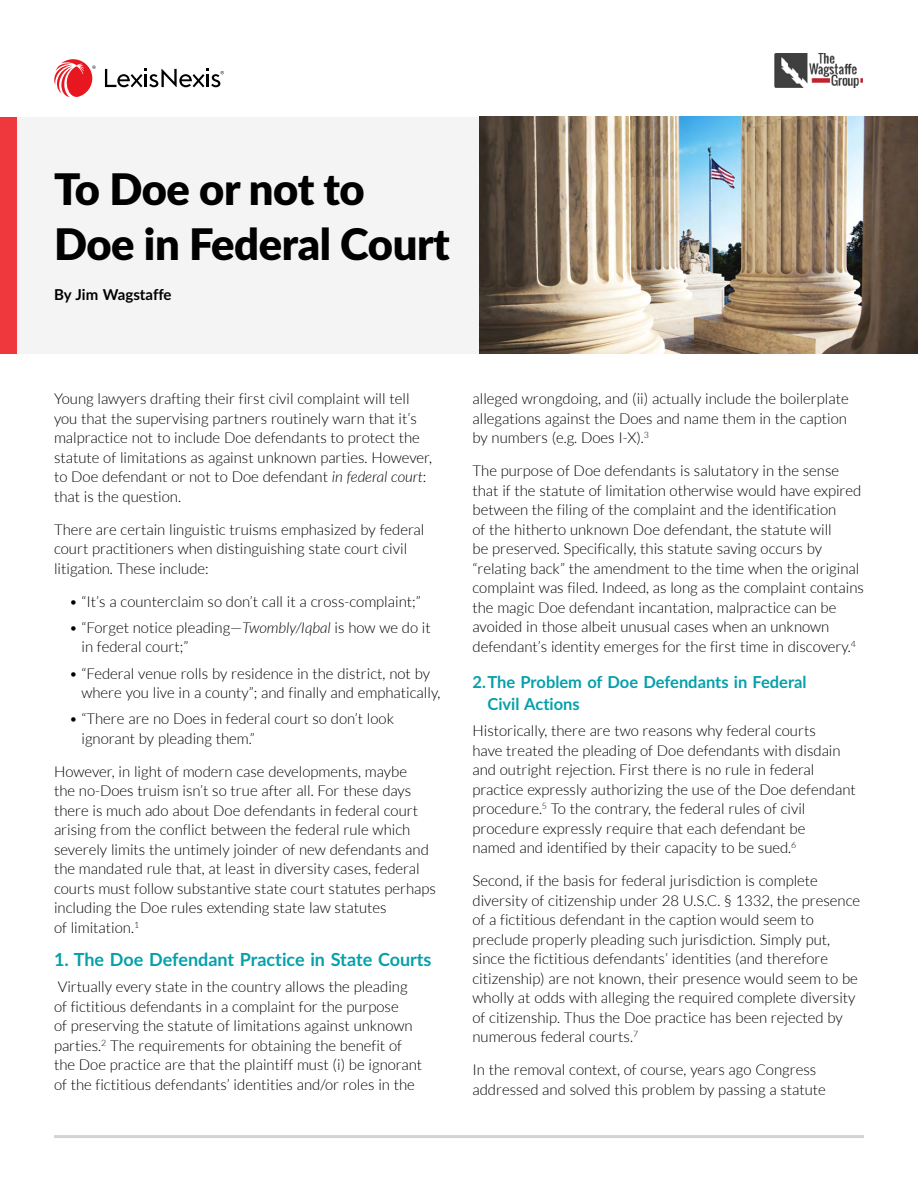
<style>
.page{position:relative;width:918px;height:1188px;background:#fff}
.page>*{position:absolute;margin:0;border:0;box-sizing:border-box;transform-origin:0 0}
.t1{font:900 43.5px/55.5px "Lato";letter-spacing:-.01em;color:#000}
.t2{font:700 18px "Lato";color:#07a0aa}
.t3{font:700 16.5px/22.5px "Lato";color:#07a0aa}
.t4{font:300 15px/19.5px "Lato";color:#000}
.t5{font:700 15px "Lato";color:#000}
.s1{font-style:italic}
</style>
<div class="page">
<svg style="left:105px;top:69px;width:119px;height:18px"></svg>
<svg style="left:54px;top:59px;width:42px;height:38px"></svg>
<hr style="left:54px;top:1135px;width:810px;height:3px;background:#d1d3d4">
<div style="left:0;top:117px;width:918px;height:237px;background:#f4f4f4"></div>
<img style="left:480px;top:116px;width:438px;height:238px">
<div style="left:0;top:117px;width:17px;height:237px;background:#ef373e"></div>
<img style="left:774px;top:53px;width:89px;height:35px">
<h1 class="t1" style="left:54px;top:159px;width:397px">To Doe or not to<br>Doe in Federal Court</h1>
<p class="t5" style="left:54px;top:283px;width:119px">By Jim Wagstaffe</p>
<p class="t4" style="left:54px;top:389px;width:380px">Young lawyers drafting their first civil complaint will tell you that the supervising partners routinely warn that it’s malpractice not to include Doe defendants to protect the statute of limitations as against unknown parties. However, to Doe defendant or not to Doe defendant <span class="s1">in federal court</span>: that is the question.</p>
<p class="t4" style="left:54px;top:520px;width:372px">There are certain linguistic truisms emphasized by federal court practitioners when distinguishing state court civil litigation. These include:</p>
<p class="t4" style="left:69px;top:592px;width:353px">• “It’s a counterclaim so don’t call it a cross-complaint;”</p>
<p class="t4" style="left:81px;top:618px;width:351px;text-indent:-12px">• “Forget notice pleading—<span class="s1">Twombly/Iqbal</span> is how we do it in federal court;”</p>
<p class="t4" style="left:81px;top:664px;width:360px;text-indent:-12px">• “Federal venue rolls by residence in the district, not by where you live in a county”; and finally and emphatically,</p>
<p class="t4" style="left:81px;top:709px;width:314px;text-indent:-12px">• “There are no Does in federal court so don’t look ignorant by pleading them.”</p>
<p class="t4" style="left:54px;top:762px;width:383px">However, in light of modern case developments, maybe<br>the no-Does truism isn’t so true after all. For these days there is much ado about Doe defendants in federal court arising from the conflict between the federal rule which severely limits the untimely joinder of new defendants and the mandated rule that, at least in diversity cases, federal courts must follow substantive state court statutes perhaps including the Doe rules extending state law statutes<br>of limitation.<sup>1</sup></p>
<p class="t2" style="left:54px;top:946px;width:379px">1. The Doe Defendant Practice in State Courts</p>
<p class="t4" style="left:54px;top:977px;width:370px">Virtually every state in the country allows the pleading<br>of fictitious defendants in a complaint for the purpose<br>of preserving the statute of limitations against unknown parties.<sup>2</sup> The requirements for obtaining the benefit of the Doe practice are that the plaintiff must (i) be ignorant of the fictitious defendants’ identities and/or roles in the</p>
<p class="t4" style="left:473px;top:389px;width:378px;text-align:justify">alleged wrongdoing, and (ii) actually include the boilerplate allegations against the Does and name them in the caption by numbers (e.g. Does I-X).<sup>3</sup></p>
<p class="t4" style="left:472px;top:461px;width:393px">The purpose of Doe defendants is salutatory in the sense that if the statute of limitation otherwise would have expired between the filing of the complaint and the identification<br>of the hitherto unknown Doe defendant, the statute will<br>be preserved. Specifically, this statute saving occurs by “relating back” the amendment to the time when the original complaint was filed. Indeed, as long as the complaint contains the magic Doe defendant incantation, malpractice can be avoided in those albeit unusual cases when an unknown defendant’s identity emerges for the first time in discovery.<sup>4</sup></p>
<p class="t3" style="left:487px;top:670px;width:321px;text-indent:-15px">2.The Problem of Doe Defendants in Federal<br>Civil Actions</p>
<p class="t4" style="left:472px;top:721px;width:385px">Historically, there are two reasons why federal courts<br>have treated the pleading of Doe defendants with disdain and outright rejection. First there is no rule in federal practice expressly authorizing the use of the Doe defendant procedure.<sup>5</sup> To the contrary, the federal rules of civil procedure expressly require that each defendant be<br>named and identified by their capacity to be sued.<sup>6</sup></p>
<p class="t4" style="left:473px;top:871px;width:389px">Second, if the basis for federal jurisdiction is complete diversity of citizenship under 28 U.S.C. § 1332, the presence of a fictitious defendant in the caption would seem to preclude properly pleading such jurisdiction. Simply put, since the fictitious defendants’ identities (and therefore citizenship) are not known, their presence would seem to be wholly at odds with alleging the required complete diversity of citizenship. Thus the Doe practice has been rejected by numerous federal courts.<sup>7</sup></p>
<p class="t4" style="left:473px;top:1060px;width:355px">In the removal context, of course, years ago Congress addressed and solved this problem by passing a statute</p>
</div>
